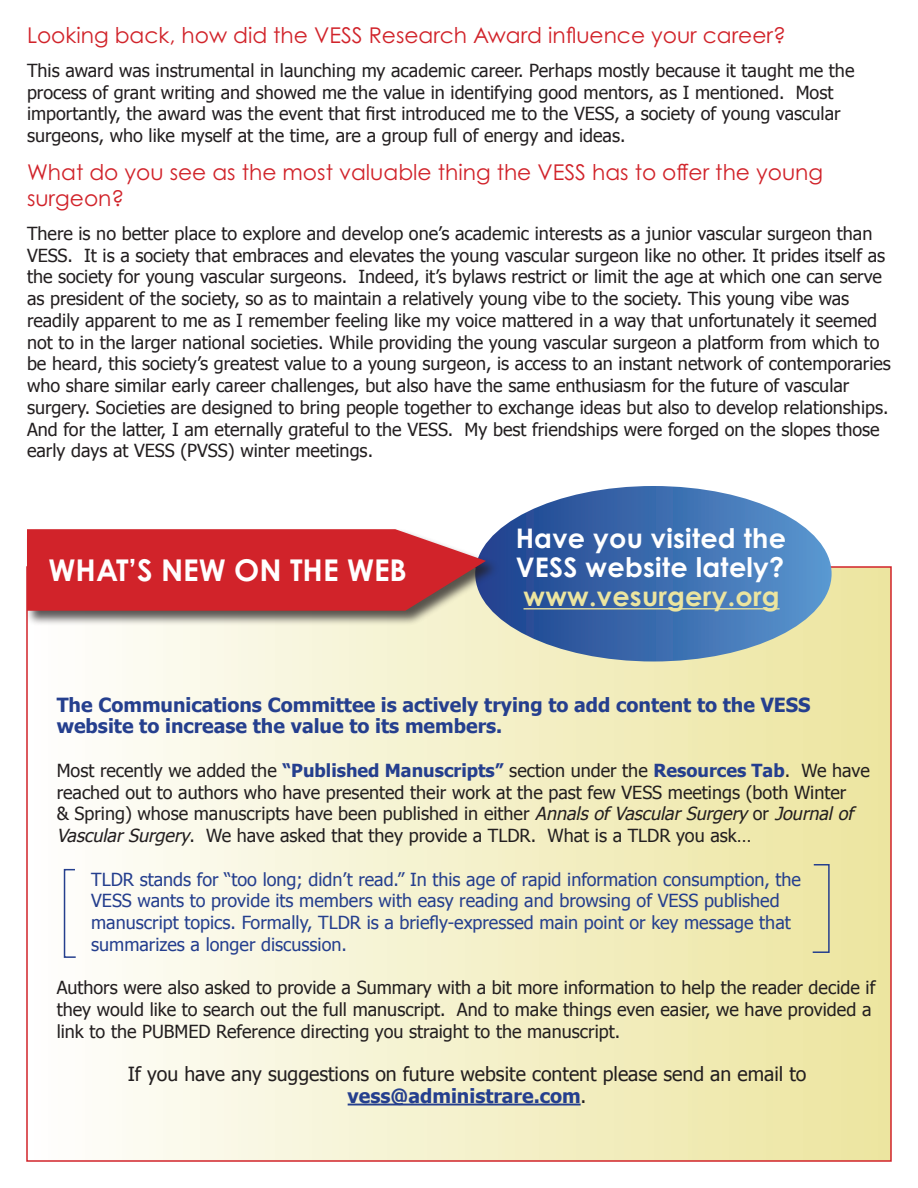
<style>
.page{position:relative;width:918px;height:1188px;background:#fff}
.page>*{position:absolute;margin:0;border:0;box-sizing:border-box;transform-origin:0 0}
.t1{font:700 30px "Century Gothic Pro";color:#fff}
.t2{font:700 27px/29px "Century Gothic Pro";letter-spacing:.01em;color:#fff}
.t3{font:700 27px "Century Gothic Pro";letter-spacing:.01em;color:#ece59f}
.t4{font:21.75px/26.1px "Century Gothic Pro";color:#d1232a}
.t5{font:700 19.5px/21.8px "Tahoma";color:#253f8e}
.t6{font:19.5px/21.8px "Tahoma";color:#231f20;text-align:center}
.t7{font:18px/21.8px "Tahoma";color:#231f20}
.t8{font:18px/21.8px "Tahoma";color:#253f8e}
.s1{font-weight:700;color:#253f8e}
.s2{font-style:italic}
</style>
<div class="page">
<div style="left:27px;top:567px;width:864px;height:594px;background:linear-gradient(to right,#fefefd,#ece59e)"></div>
<svg style="left:475px;top:486px;width:357px;height:176px;background:#6489b7"></svg>
<div style="left:26px;top:528px;width:474px;height:98px;background:#231f20;opacity:.75"></div>
<svg style="left:27px;top:529px;width:459px;height:82px;background:#d03137"></svg>
<hr style="left:348px;top:1104px;width:233px;height:1px;background:#253f8e">
<hr style="left:524px;top:608px;width:256px;height:1px;background:#ece59f">
<svg style="left:811px;top:863px;width:19px;height:91px;background:#d9d5a3"></svg>
<svg style="left:63px;top:868px;width:14px;height:91px"></svg>
<p class="t4" style="left:27px;top:22px;width:760px">Looking back, how did the VESS Research Award influence your career?</p>
<p class="t7" style="left:27px;top:59px;width:829px">This award was instrumental in launching my academic career. Perhaps mostly because it taught me the process of grant writing and showed me the value in identifying good mentors, as I mentioned. Most importantly, the award was the event that first introduced me to the VESS, a society of young vascular surgeons, who like myself at the time, are a group full of energy and ideas.</p>
<p class="t4" style="left:27px;top:159px;width:798px">What do you see as the most valuable thing the VESS has to offer the young surgeon?</p>
<p class="t7" style="left:27px;top:222px;width:866px">There is no better place to explore and develop one’s academic interests as a junior vascular surgeon than VESS. It is a society that embraces and elevates the young vascular surgeon like no other. It prides itself as the society for young vascular surgeons. Indeed, it’s bylaws restrict or limit the age at which one can serve as president of the society, so as to maintain a relatively young vibe to the society. This young vibe was readily apparent to me as I remember feeling like my voice mattered in a way that unfortunately it seemed not to in the larger national societies. While providing the young vascular surgeon a platform from which to be heard, this society’s greatest value to a young surgeon, is access to an instant network of contemporaries who share similar early career challenges, but also have the same enthusiasm for the future of vascular surgery. Societies are designed to bring people together to exchange ideas but also to develop relationships.<br>And for the latter, I am eternally grateful to the VESS. My best friendships were forged on the slopes those early days at VESS (PVSS) winter meetings.</p>
<h1 class="t1" style="left:49px;top:551px;width:360px">WHAT’S NEW ON THE WEB</h1>
<h2 class="t2" style="left:516px;top:523px;width:272px">Have you visited the<br>VESS website lately?</h2>
<h2 class="t3" style="left:524px;top:580px;width:258px">www.vesurgery.org</h2>
<p class="t5" style="left:57px;top:693px;width:755px">The Communications Committee is actively trying to add content to the VESS website to increase the value to its members.</p>
<p class="t7" style="left:57px;top:759px;width:815px">Most recently we added the <span class="s1">“Published Manuscripts”</span> section under the <span class="s1">Resources Tab</span>. We have reached out to authors who have presented their work at the past few VESS meetings (both Winter<br>&amp; Spring) whose manuscripts have been published in either <span class="s2">AnnalsofVascularSurgery</span> or <span class="s2">Journalof VascularSurgery</span>. We have asked that they provide a TLDR. What is a TLDR you ask…</p>
<p class="t8" style="left:91px;top:867px;width:711px">TLDR stands for “too long; didn’t read.” In this age of rapid information consumption, the VESS wants to provide its members with easy reading and browsing of VESS published manuscript topics. Formally, TLDR is a briefly-expressed main point or key message that summarizes a longer discussion.</p>
<p class="t7" style="left:57px;top:976px;width:820px">Authors were also asked to provide a Summary with a bit more information to help the reader decide if they would like to search out the full manuscript. And to make things even easier, we have provided a link to the PUBMED Reference directing you straight to the manuscript.</p>
<p class="t6" style="left:128px;top:1063px;width:680px">If you have any suggestions on future website content please send an email to <span class="s1">vess@administrare.com</span>.</p>
</div>
